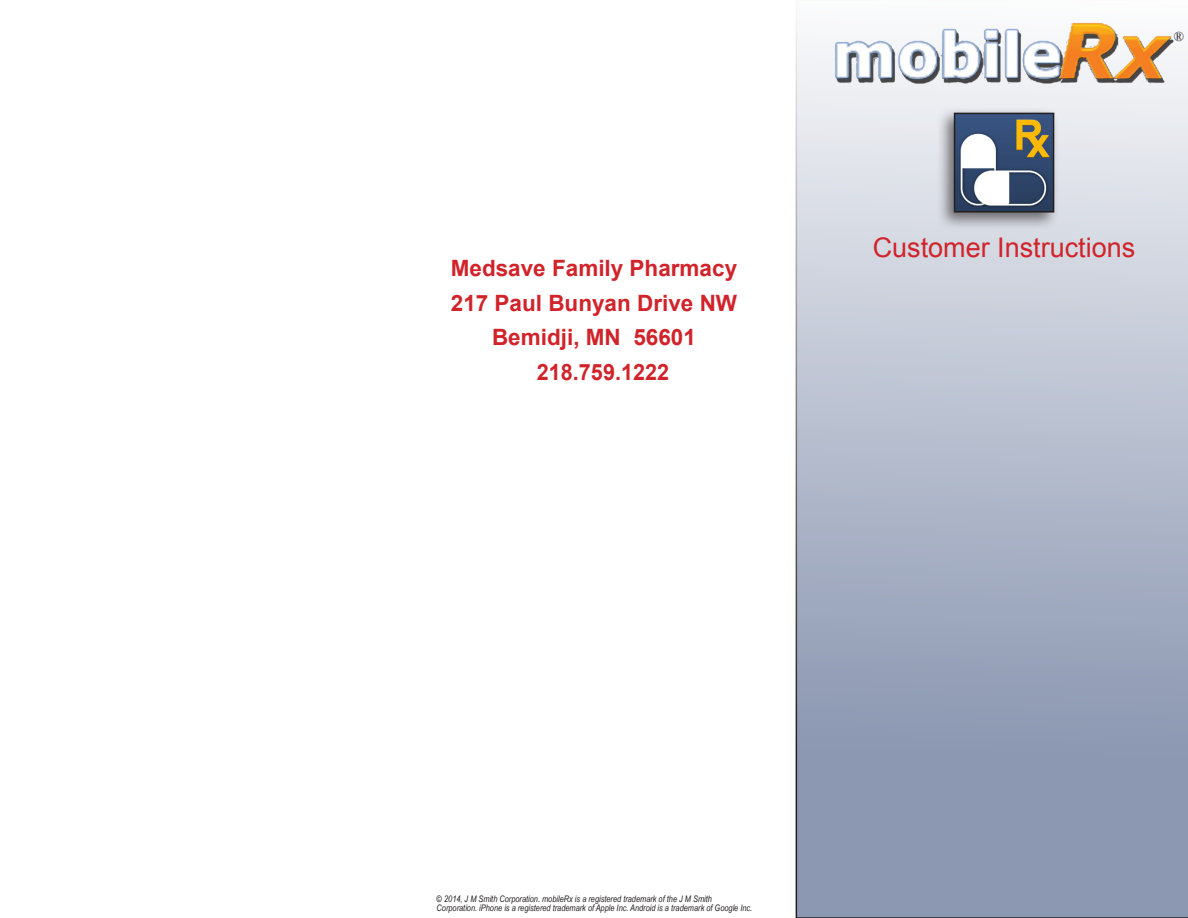
<style>
.page{position:relative;width:1188px;height:918px;background:#fff}
.page>*{position:absolute;margin:0;border:0;box-sizing:border-box;transform-origin:0 0}
.t1{font:27px "Arial";color:#d1232a}
.t2{font:700 22.5px "Arial";color:#d1232a}
.t3{font:700 22.5px "Arial";color:#d1232a;scale:.96 1}
.t4{font:13.5px "Times New Roman";color:#231f20}
.t5{font:italic 9px/9px "Arial Narrow";color:#231f20}
</style>
<div class="page">
<svg style="left:796px;top:13px;width:392px;height:905px;background:#afb8c9"></svg>
<img style="left:835px;top:22px;width:340px;height:72px">
<div style="left:936px;top:107px;width:124px;height:123px;background:#231f20;opacity:.6"></div>
<img style="left:957px;top:116px;width:94px;height:94px">
<div style="left:954px;top:113px;width:100px;height:100px;border:2px solid #231f20"></div>
<p class="t2" style="left:451px;top:252px;width:288px">Medsave Family Pharmacy</p>
<p class="t2" style="left:451px;top:287px;width:288px">217 Paul Bunyan Drive NW</p>
<p class="t2" style="left:492px;top:321px;width:205px">Bemidji, MN 56601</p>
<p class="t3" style="left:537px;top:356px;width:139px">218.759.1222</p>
<p class="t4" style="left:1174px;top:27px;width:12px">®</p>
<p class="t1" style="left:873px;top:229px;width:264px">Customer Instructions</p>
<p class="t5" style="left:437px;top:895px;width:317px">© 2014, J M Smith Corporation. mobileRx is a registered trademark of the J M Smith<br>Corporation. iPhone is a registered trademark of Apple Inc. Android is a trademark of Google Inc.</p>
</div>
